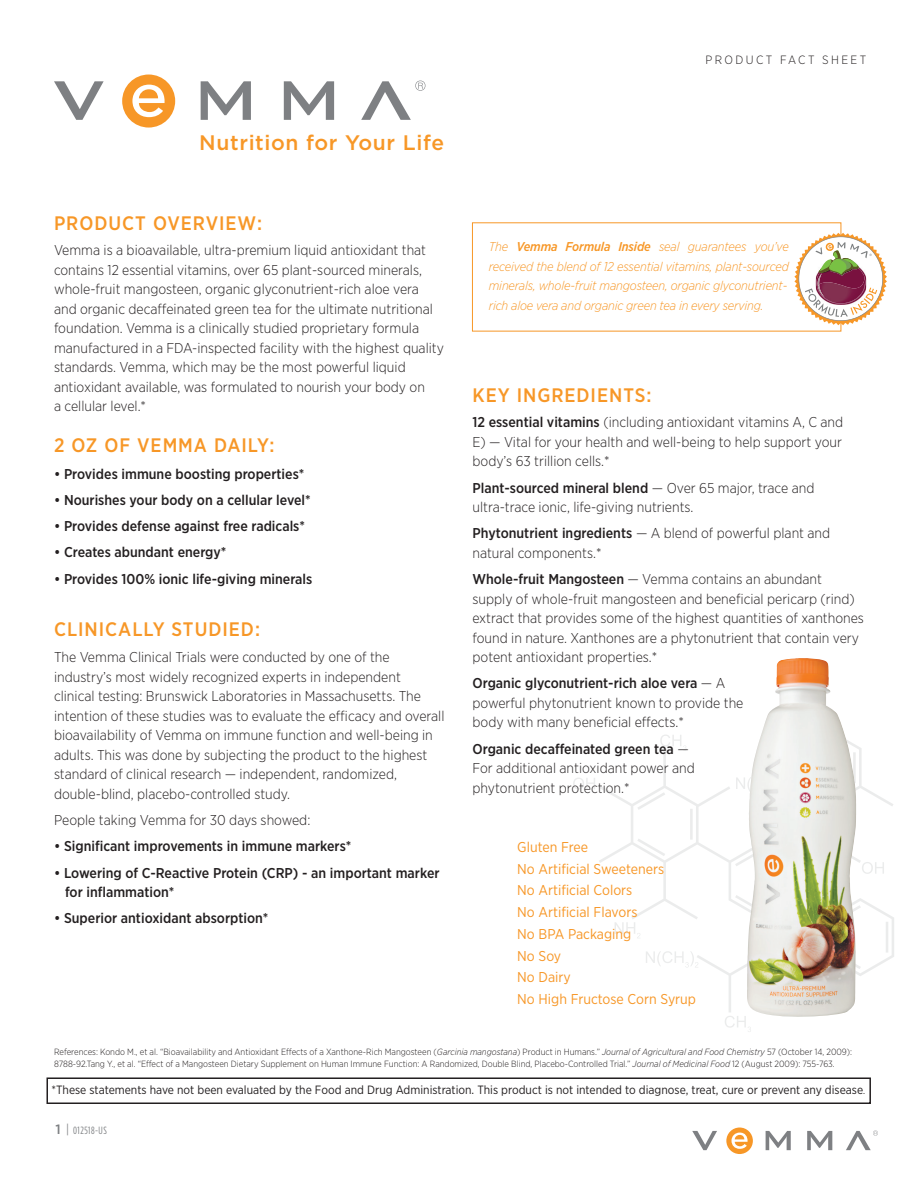
<style>
.page{position:relative;width:918px;height:1188px;background:#fff}
.page>*{position:absolute;margin:0;border:0;box-sizing:border-box;transform-origin:0 0}
.t1{font:500 21px "Gotham";letter-spacing:.03em;color:#f79727}
.t2{font:500 19.5px "Gotham Narrow";letter-spacing:.05em;color:#f79727}
.t3{font:300 14.25px/19.5px "Gotham Narrow";color:#231f20}
.t4{font:500 14.25px/19.5px "Gotham Narrow";color:#231f20}
.t5{font:14.25px "Gotham Narrow";color:#f79727}
.t6{font:italic 300 12.75px/19.5px "Gotham Narrow";letter-spacing:-.01em;color:#f79727;text-align:justify}
.t7{font:12px "Gotham Narrow";color:#231f20}
.t8{font:300 12px "Gotham Narrow";letter-spacing:.2em;color:#231f20}
.t9{font:10.5px "Gotham Condensed";letter-spacing:.05em;color:#7e8083}
.t10{font:300 9px/12px "Gotham Narrow";color:#231f20}
.s1{font-weight:500}
.s2{font-style:italic}
.s3{font-size:9px}
.s4{font-family:"Gotham";font-weight:500;font-size:13.5px}
.s5{font-size:13.5px}
</style>
<div class="page">
<svg style="left:692px;top:1131px;width:25px;height:19px"></svg>
<svg style="left:766px;top:1131px;width:25px;height:19px"></svg>
<svg style="left:807px;top:1131px;width:25px;height:19px"></svg>
<svg style="left:726px;top:1128px;width:27px;height:26px"></svg>
<svg style="left:846px;top:1131px;width:32px;height:19px"></svg>
<svg style="left:54px;top:81px;width:50px;height:39px"></svg>
<svg style="left:201px;top:81px;width:50px;height:39px"></svg>
<svg style="left:284px;top:81px;width:50px;height:39px"></svg>
<svg style="left:122px;top:75px;width:53px;height:53px"></svg>
<svg style="left:361px;top:81px;width:65px;height:39px"></svg>
<svg style="left:794px;top:233px;width:93px;height:92px"></svg>
<svg style="left:573px;top:735px;width:321px;height:297px"></svg>
<img style="left:747px;top:658px;width:109px;height:363px">
<div style="left:46px;top:1077px;width:825px;height:27px;border:2px solid #231f20"></div>
<p class="t1" style="left:199px;top:129px;width:246px">Nutrition for Your Life</p>
<p class="t2" style="left:54px;top:211px;width:210px">PRODUCT OVERVIEW:</p>
<p class="t3" style="left:54px;top:240px;width:392px">Vemma is a bioavailable, ultra-premium liquid antioxidant that contains 12 essential vitamins, over 65 plant-sourced minerals, whole-fruit mangosteen, organic glyconutrient-rich aloe vera and organic decaffeinated green tea for the ultimate nutritional foundation. Vemma is a clinically studied proprietary formula manufactured in a FDA-inspected facility with the highest quality standards. Vemma, which may be the most powerful liquid antioxidant available, was formulated to nourish your body on<br>a cellular level.*</p>
<p class="t2" style="left:54px;top:433px;width:222px">2 OZ OF VEMMA DAILY:</p>
<p class="t4" style="left:54px;top:464px;width:252px">• Provides immune boosting properties*</p>
<p class="t4" style="left:54px;top:490px;width:258px">• Nourishes your body on a cellular level*</p>
<p class="t4" style="left:54px;top:516px;width:253px">• Provides defense against free radicals*</p>
<p class="t4" style="left:54px;top:542px;width:174px">• Creates abundant energy*</p>
<p class="t4" style="left:54px;top:569px;width:260px">• Provides 100% ionic life-giving minerals</p>
<p class="t2" style="left:54px;top:617px;width:208px">CLINICALLY STUDIED:</p>
<p class="t3" style="left:54px;top:647px;width:392px">The Vemma Clinical Trials were conducted by one of the industry’s most widely recognized experts in independent clinical testing: Brunswick Laboratories in Massachusetts. The intention of these studies was to evaluate the efficacy and overall bioavailability of Vemma on immune function and well-being in adults. This was done by subjecting the product to the highest standard of clinical research — independent, randomized, double-blind, placebo-controlled study.</p>
<p class="t3" style="left:54px;top:810px;width:258px">People taking Vemma for 30 days showed:</p>
<p class="t4" style="left:54px;top:836px;width:299px">• Significant improvements in immune markers*</p>
<p class="t4" style="left:65px;top:863px;width:376px;text-indent:-11px">• Lowering of C-Reactive Protein (CRP) - an important marker for inflammation*</p>
<p class="t4" style="left:54px;top:908px;width:216px">• Superior antioxidant absorption*</p>
<p class="t8" style="left:705px;top:52px;width:162px">PRODUCT FACT SHEET</p>
<p class="t6" style="left:489px;top:237px;width:301px">The <span class="s1">Vemma Formula Inside</span> seal guarantees you’ve received the blend of 12 essential vitamins, plant-sourced minerals, whole-fruit mangosteen, organic glyconutrient&shy;rich aloe vera and organic green tea in every serving.</p>
<p class="t2" style="left:472px;top:383px;width:181px">KEY INGREDIENTS:</p>
<p class="t3" style="left:472px;top:412px;width:372px;text-align:justify"><span class="s1">12 essential vitamins</span> (including antioxidant vitamins A, C and E) — Vital for your health and well-being to help support your body’s 63 trillion cells.*</p>
<p class="t3" style="left:472px;top:477px;width:343px"><span class="s1">Plant-sourced mineral blend</span> — Over 65 major, trace and ultra-trace ionic, life-giving nutrients.</p>
<p class="t3" style="left:472px;top:523px;width:359px"><span class="s1">Phytonutrient ingredients</span> — A blend of powerful plant and natural components.*</p>
<p class="t3" style="left:472px;top:569px;width:393px"><span class="s1">Whole-fruit Mangosteen</span> — Vemma contains an abundant supply of whole-fruit mangosteen and beneficial pericarp (rind) extract that provides some of the highest quantities of xanthones found in nature. Xanthones are a phytonutrient that contain very potent antioxidant properties.*</p>
<p class="t3" style="left:472px;top:673px;width:273px"><span class="s1">Organic glyconutrient-rich aloe vera</span> — A powerful phytonutrient known to provide the body with many beneficial effects.*</p>
<p class="t3" style="left:472px;top:738px;width:224px"><span class="s1">Organic decaffeinated green tea</span> —<br>For additional antioxidant power and phytonutrient protection.*</p>
<p class="t5" style="left:517px;top:838px;width:72px">Gluten Free</p>
<p class="t5" style="left:517px;top:860px;width:148px">No Artificial Sweeteners</p>
<p class="t5" style="left:517px;top:881px;width:117px">No Artificial Colors</p>
<p class="t5" style="left:517px;top:903px;width:122px">No Artificial Flavors</p>
<p class="t5" style="left:517px;top:925px;width:116px">No BPA Packaging</p>
<p class="t5" style="left:517px;top:947px;width:45px">No Soy</p>
<p class="t5" style="left:517px;top:968px;width:55px">No Dairy</p>
<p class="t5" style="left:517px;top:990px;width:180px">No High Fructose Corn Syrup</p>
<p class="t10" style="left:54px;top:1045px;width:800px">References: Kondo M., et al. “Bioavailability and Antioxidant Effects of a Xanthone-Rich Mangosteen (<span class="s2">Garcinia mangostana</span>) Product in Humans.” <span class="s2">Journal of Agricultural and Food Chemistry</span> 57 (October 14, 2009):<br>8788-92.Tang Y., et al. “Effect of a Mangosteen Dietary Supplement on Human Immune Function: A Randomized, Double Blind, Placebo-Controlled Trial.” <span class="s2">Journal of Medicinal Food</span> 12 (August 2009): 755-763.</p>
<p class="t7" style="left:52px;top:1082px;width:815px">*These statements have not been evaluated by the Food and Drug Administration. This product is not intended to diagnose, treat, cure or prevent any disease<span class="s3">.</span></p>
<p class="t9" style="left:56px;top:1124px;width:53px"><span class="s4">1</span> <span class="s5">|</span> 012518-US</p>
</div>
